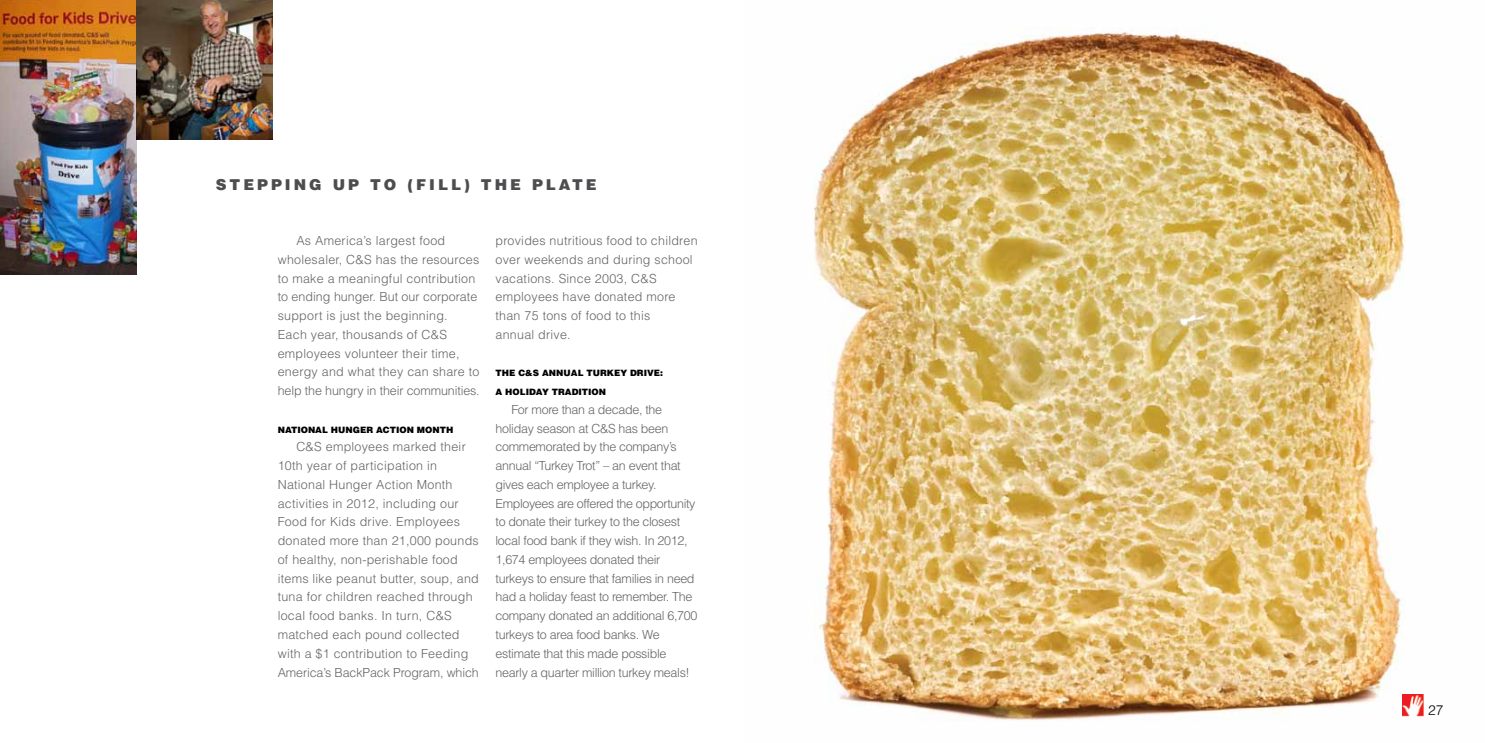
<style>
.page{position:relative;width:1485px;height:743px;background:#fff}
.page>*{position:absolute;margin:0;border:0;box-sizing:border-box;transform-origin:0 0}
.t1{font:900 15px "Helvetica";color:#4d4d4f}
.t2{font:300 13.75px "Helvetica";color:#000}
.t3{font:300 12.5px/18.8px "Helvetica";letter-spacing:.02em;color:#636466}
.t4{font:300 12.5px/18.8px "Helvetica";letter-spacing:-.025em;color:#636466}
.t5{font:900 8.75px "Helvetica";color:#000}
</style>
<div class="page">
<img style="left:0;top:0;width:136px;height:274px">
<img style="left:136px;top:0;width:136px;height:139px">
<img style="left:813px;top:28px;width:611px;height:693px">
<img style="left:1402px;top:694px;width:21px;height:22px">
<p class="t1" style="left:216px;top:175px;width:28px">STEPPIN</p>
<p class="t1" style="left:309px;top:175px;width:38px">G UP</p>
<p class="t1" style="left:370px;top:175px;width:14px">TO</p>
<p class="t1" style="left:407px;top:175px;width:21px">(FILL</p>
<p class="t1" style="left:464px;top:175px;width:31px">) THE</p>
<p class="t1" style="left:532px;top:175px;width:14px">PLATE</p>
<p class="t3" style="left:278px;top:231px;width:204px;text-indent:19px">As America’s largest food wholesaler, C&amp;S has the resources to make a meaningful contribution to ending hunger. But our corporate support is just the beginning.<br>Each year, thousands of C&amp;S employees volunteer their time, energy and what they can share to help the hungry in their communities.</p>
<p class="t5" style="left:278px;top:423px;width:15px">NATIONAL</p>
<p class="t5" style="left:331px;top:423px;width:60px">HUNGER ACTION</p>
<p class="t5" style="left:417px;top:423px;width:17px">MONTH</p>
<p class="t3" style="left:278px;top:437px;width:203px;text-indent:19px">C&amp;S employees marked their<br>10th year of participation in<br>National Hunger Action Month activities in 2012, including our<br>Food for Kids drive. Employees donated more than 21,000 pounds of healthy, non-perishable food items like peanut butter, soup, and tuna for children reached through local food banks. In turn, C&amp;S matched each pound collected with a $1 contribution to Feeding<br>America’s BackPack Program, which</p>
<p class="t3" style="left:496px;top:231px;width:204px">provides nutritious food to children over weekends and during school vacations. Since 2003, C&amp;S employees have donated more than 75 tons of food to this<br>annual drive.</p>
<p class="t5" style="left:496px;top:367px;width:62px">THE C&amp;S ANNUAL</p>
<p class="t5" style="left:586px;top:367px;width:15px">TURKEY</p>
<p class="t5" style="left:630px;top:367px;width:7px">DRIVE</p>
<p class="t5" style="left:660px;top:367px;width:4px">:</p>
<p class="t5" style="left:496px;top:386px;width:24px">A HOLI</p>
<p class="t5" style="left:529px;top:386px;width:56px">DAY TRADITION</p>
<p class="t4" style="left:496px;top:400px;width:203px;text-indent:16px">For more than a decade, the holiday season at C&amp;S has been commemorated by the company’s annual “Turkey Trot” – an event that gives each employee a turkey.<br>Employees are offered the opportunity to donate their turkey to the closest local food bank if they wish. In 2012, 1,674 employees donated their turkeys to ensure that families in need had a holiday feast to remember. The company donated an additional 6,700 turkeys to area food banks. We estimate that this made possible nearly a quarter million turkey meals!</p>
<p class="t2" style="left:1428px;top:701px;width:17px">27</p>
</div>
